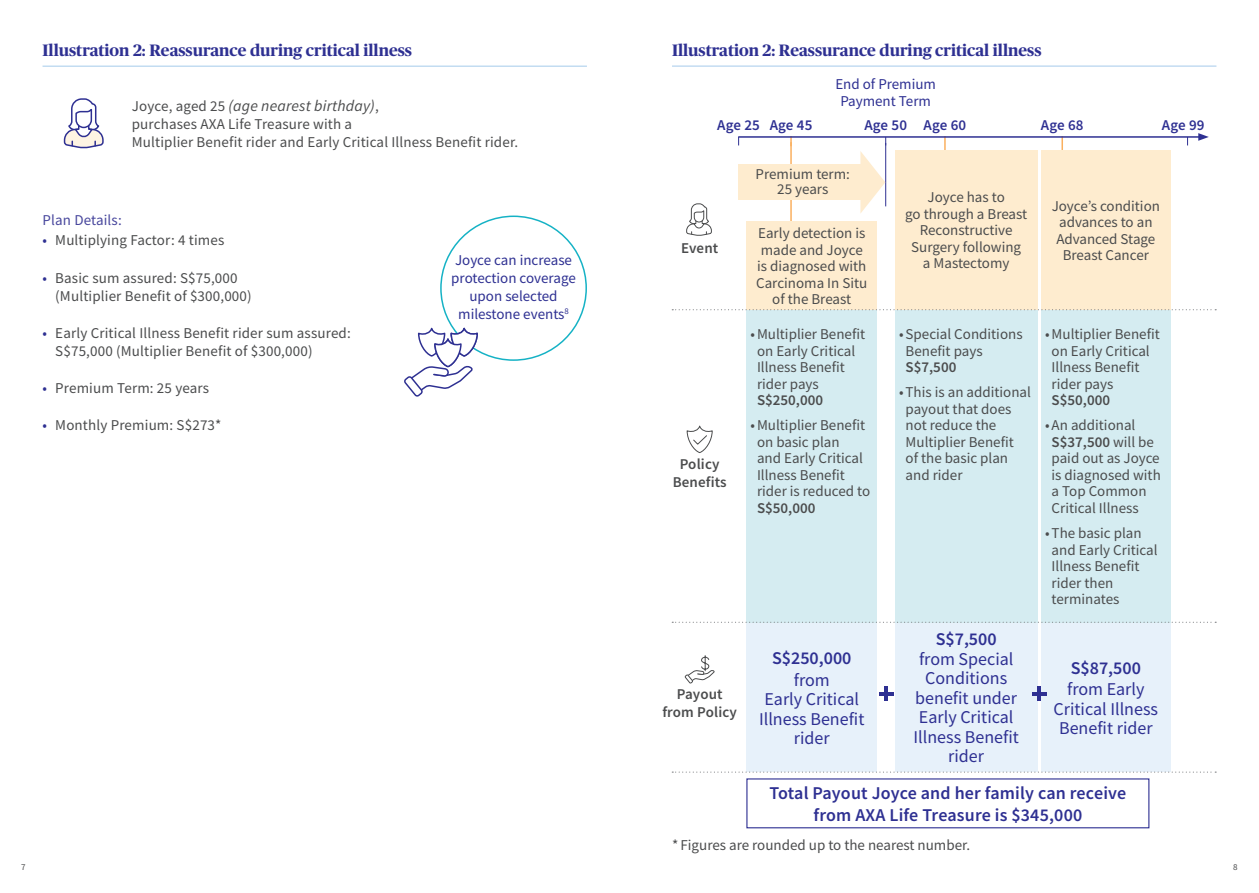
<style>
.page{position:relative;width:1259px;height:893px;background:#fff}
.page>*{position:absolute;margin:0;border:0;box-sizing:border-box;transform-origin:0 0}
.Content_Header_-_Ico{font:18px/19.5px "Source Sans Pro";color:#2e3092;text-align:center}
.Content_Header_-_Ico-2{font:600 18px/21.6px "Source Sans Pro";letter-spacing:.01em;color:#2e3092;text-align:center}
._00_Headline_11pt{font:700 16.5px "Publico Headline";color:#2e3092}
.t1{font:italic 15.75px "Source Sans Pro";letter-spacing:.01em;color:#4b4c4d}
.Content_Header_-_Ico-3{font:15px/16.5px "Source Sans Pro";color:#4b4c4d}
.Content_Header_-_Ico-4{font:15px/18px "Source Sans Pro";color:#2e3092;text-align:center}
._01_Body_text_bullet{font:15px "Source Sans Pro";color:#4b4c4d}
.t2{font:600 15px/18px "Source Sans Pro";letter-spacing:.01em;color:#4b4c4d;text-align:center}
.t3{font:600 15px "Source Sans Pro";letter-spacing:.01em;color:#2e3092}
.t4{font:15px "Source Sans Pro";letter-spacing:.01em;color:#48479d}
.t5{font:9px "Source Sans Pro";color:#4b4c4d}
.s1{font-style:normal;font-size:15px}
.s2{color:#2e3092}
.s3{font-weight:600}
.s4{font-weight:400}
</style>
<div class="page">
<hr style="left:672px;top:66px;width:544px;height:1px;background:#a5cbeb">
<hr style="left:43px;top:66px;width:544px;height:1px;background:#a5cbeb">
<svg style="left:404px;top:323px;width:75px;height:74px"></svg>
<svg style="left:944px;top:138px;width:1px;height:12px"></svg>
<svg style="left:686px;top:425px;width:27px;height:28px"></svg>
<hr style="left:790px;top:143px;width:2px;height:79px;background:#fab05f">
<svg style="left:790px;top:138px;width:2px;height:7px"></svg>
<svg style="left:1061px;top:138px;width:2px;height:12px"></svg>
<div style="left:746px;top:778px;width:403px;height:50px;border:1px solid #2e3092"></div>
<hr style="left:738px;top:136px;width:462px;height:2px;background:#2e3092">
<svg style="left:1198px;top:133px;width:10px;height:8px"></svg>
<svg style="left:684px;top:655px;width:31px;height:29px"></svg>
<div style="left:746px;top:622px;width:131px;height:150px;background:#e7f1fa"></div>
<div style="left:746px;top:310px;width:131px;height:312px;background:#d5ecf1"></div>
<hr style="left:885px;top:143px;width:1px;height:63px;background:#2e3092">
<div style="left:746px;top:221px;width:131px;height:89px;background:#feeccf"></div>
<div style="left:895px;top:622px;width:142px;height:150px;background:#e7f1fa"></div>
<div style="left:895px;top:310px;width:142px;height:312px;background:#d5ecf1"></div>
<div style="left:895px;top:150px;width:142px;height:160px;background:#feeccf"></div>
<div style="left:1041px;top:622px;width:129px;height:150px;background:#e7f1fa"></div>
<div style="left:1041px;top:310px;width:129px;height:312px;background:#d5ecf1"></div>
<div style="left:1041px;top:150px;width:129px;height:160px;background:#feeccf"></div>
<hr style="left:1037px;top:686px;width:4px;height:15px;background:#2e3092">
<hr style="left:1032px;top:692px;width:14px;height:3px;background:#2e3092">
<hr style="left:884px;top:686px;width:4px;height:15px;background:#2e3092">
<hr style="left:879px;top:692px;width:14px;height:3px;background:#2e3092">
<svg style="left:672px;top:622px;width:544px;height:1px"></svg>
<svg style="left:672px;top:771px;width:544px;height:2px"></svg>
<svg style="left:672px;top:309px;width:544px;height:1px"></svg>
<svg style="left:686px;top:203px;width:26px;height:33px"></svg>
<div style="left:738px;top:164px;width:131px;height:36px;background:#feeccf"></div>
<svg style="left:860px;top:151px;width:26px;height:62px"></svg>
<svg style="left:63px;top:98px;width:41px;height:51px"></svg>
<p class="_00_Headline_11pt" style="left:43px;top:38px;width:371px">Illustration 2: Reassurance during critical illness</p>
<p class="_00_Headline_11pt" style="left:672px;top:38px;width:371px">Illustration 2: Reassurance during critical illness</p>
<p class="t1" style="left:132px;top:96px;width:248px"><span class="s1">Joyce, aged 25</span> (age nearest birthday)<span class="s1">,</span></p>
<p class="Content_Header_-_Ico-3" style="left:132px;top:115px;width:388px;line-height:18px">purchases AXA Life Treasure with a<br>Multiplier Benefit rider and Early Critical Illness Benefit rider.</p>
<p class="t3" style="left:717px;top:115px;width:44px">Age 25</p>
<p class="t3" style="left:769px;top:115px;width:44px">Age 45</p>
<p class="Content_Header_-_Ico-4" style="left:835px;top:76px;width:102px;line-height:16.5px">End of Premium<br>Payment Term</p>
<p class="t3" style="left:864px;top:115px;width:44px">Age 50</p>
<p class="t3" style="left:923px;top:115px;width:44px">Age 60</p>
<p class="t3" style="left:1041px;top:115px;width:44px">Age 68</p>
<p class="t3" style="left:1162px;top:115px;width:44px">Age 99</p>
<p class="t4" style="left:43px;top:211px;width:81px">Plan Details:</p>
<p class="Content_Header_-_Ico-3" style="left:43px;top:232px;width:183px"><span class="s2">•</span> Multiplying Factor: 4 times</p>
<p class="Content_Header_-_Ico-3" style="left:55px;top:269px;width:198px;line-height:18px;text-indent:-13px"><span class="s2">•</span> Basic sum assured: S$75,000 (Multiplier Benefit of $300,000)</p>
<p class="Content_Header_-_Ico-3" style="left:55px;top:324px;width:297px;line-height:18px;text-indent:-13px"><span class="s2">•</span> Early Critical Illness Benefit rider sum assured:<br>S$75,000 (Multiplier Benefit of $300,000)</p>
<p class="Content_Header_-_Ico-3" style="left:43px;top:380px;width:168px"><span class="s2">•</span> Premium Term: 25 years</p>
<p class="Content_Header_-_Ico-3" style="left:43px;top:417px;width:180px"><span class="s2">•</span> Monthly Premium: S$273*</p>
<p class="Content_Header_-_Ico-4" style="left:451px;top:250px;width:126px">Joyce can increase protection coverage upon selected milestone events<sup>8</sup></p>
<p class="t2" style="left:681px;top:239px;width:39px">Event</p>
<p class="t2" style="left:672px;top:455px;width:55px">Policy<br>Benefits</p>
<p class="t2" style="left:662px;top:685px;width:76px">Payout from Policy</p>
<p class="Content_Header_-_Ico-3" style="left:755px;top:167px;width:96px;line-height:15px;text-align:center">Premium term:<br>25 years</p>
<p class="Content_Header_-_Ico-3" style="left:756px;top:225px;width:113px;text-align:center">Early detection is made and Joyce is diagnosed with<br>Carcinoma In Situ of the Breast</p>
<p class="Content_Header_-_Ico-3" style="left:757px;top:326px;width:110px;text-indent:-6px">•Multiplier Benefit on Early Critical<br>Illness Benefit rider pays<br><span class="s3">S$250,000</span></p>
<p class="Content_Header_-_Ico-3" style="left:757px;top:417px;width:115px;text-indent:-6px">•Multiplier Benefit on basic plan<br>and Early Critical<br>Illness Benefit rider is reduced to<br><span class="s3">S$50,000</span></p>
<p class="Content_Header_-_Ico-2" style="left:772px;top:647px;width:81px">S$250,000 <span class="s4">from</span></p>
<p class="Content_Header_-_Ico" style="left:759px;top:689px;width:107px">Early Critical<br>Illness Benefit rider</p>
<p class="Content_Header_-_Ico-3" style="left:905px;top:189px;width:124px;text-align:center">Joyce has to<br>go through a Breast<br>Reconstructive<br>Surgery following<br>a Mastectomy</p>
<p class="Content_Header_-_Ico-3" style="left:1051px;top:197px;width:110px;text-align:center">Joyce’s condition advances to an<br>Advanced Stage<br>Breast Cancer</p>
<p class="Content_Header_-_Ico-3" style="left:905px;top:326px;width:118px;text-indent:-6px">•Special Conditions<br>Benefit pays<br><span class="s3">S$7,500</span></p>
<p class="Content_Header_-_Ico-3" style="left:905px;top:384px;width:127px;text-indent:-6px">•This is an additional payout that does not reduce the<br>Multiplier Benefit<br>of the basic plan and rider</p>
<p class="Content_Header_-_Ico" style="left:913px;top:630px;width:107px"><span class="s3">S$7,500<br></span>from Special<br>Conditions benefit under<br>Early Critical<br>Illness Benefit rider</p>
<p class="Content_Header_-_Ico-3" style="left:1051px;top:326px;width:110px;text-indent:-6px">•Multiplier Benefit on Early Critical<br>Illness Benefit rider pays<br><span class="s3">S$50,000</span></p>
<p class="Content_Header_-_Ico-3" style="left:1051px;top:417px;width:111px;text-indent:-6px">•An additional<br><span class="s3">S$37,500</span> will be paid out as Joyce is diagnosed with a Top Common<br>Critical Illness</p>
<p class="Content_Header_-_Ico-3" style="left:1051px;top:525px;width:107px;text-indent:-6px">•The basic plan and Early Critical<br>Illness Benefit rider then terminates</p>
<p class="Content_Header_-_Ico" style="left:1067px;top:657px;width:79px;line-height:21.6px;text-align:left"><span class="s3">S$87,500 </span>from Early</p>
<p class="Content_Header_-_Ico" style="left:1053px;top:699px;width:106px">Critical Illness<br>Benefit rider</p>
<p class="Content_Header_-_Ico-2" style="left:769px;top:782px;width:358px">Total Payout Joyce and her family can receive from AXA Life Treasure is $345,000</p>
<p class="_01_Body_text_bullet" style="left:672px;top:836px;width:300px">* Figures are rounded up to the nearest number.</p>
<p class="t5" style="left:21px;top:861px;width:6px">7</p>
<p class="t5" style="left:1233px;top:861px;width:6px">8</p>
</div>
